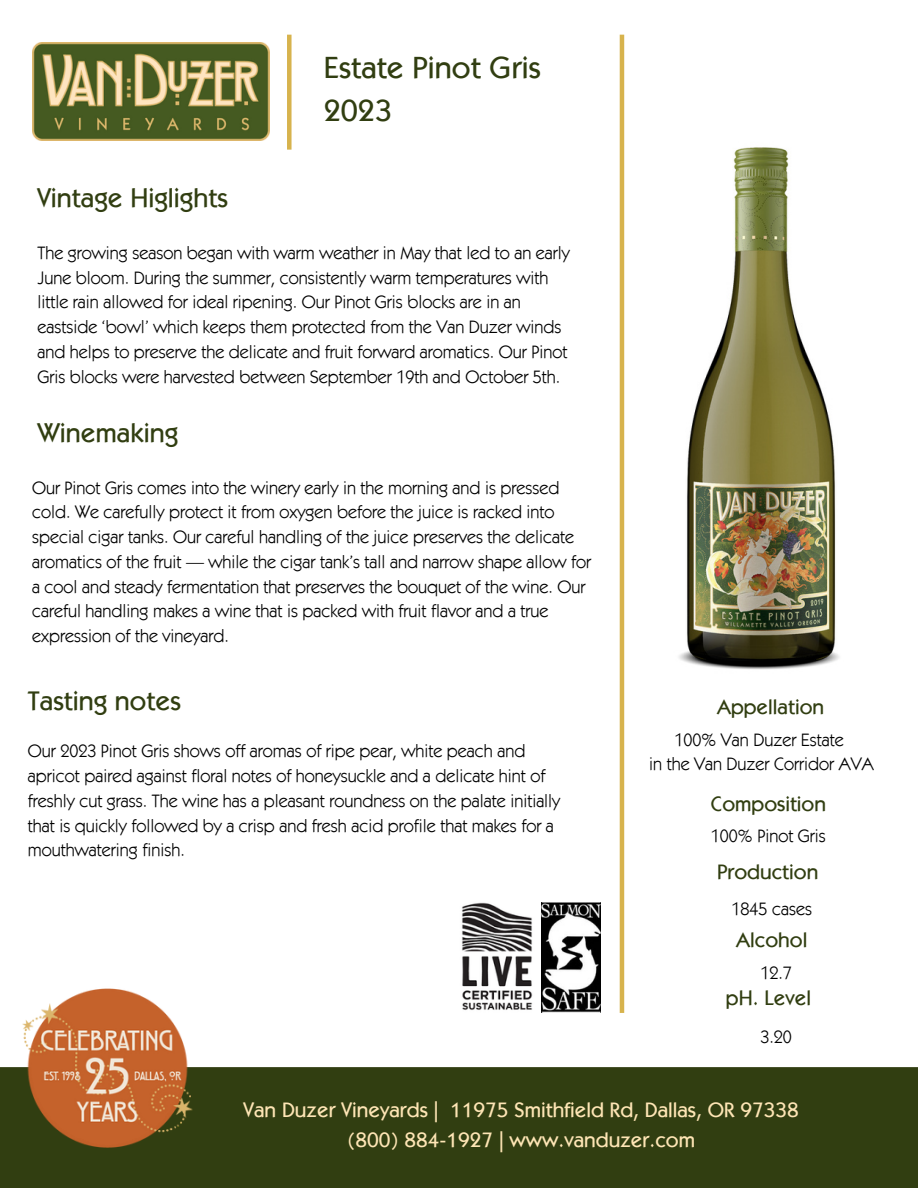
<style>
.page{position:relative;width:918px;height:1188px;background:#fff}
.page>*{position:absolute;margin:0;border:0;box-sizing:border-box;transform-origin:0 0}
.t1{font:500 30.75px/42.8px "Itc Kabel";color:#313e11}
.t2{font:500 27px "Itc Kabel";color:#313e11}
.t3{font:500 21px/29.2px "Itc Kabel";color:#fee5b5;text-align:center}
.t4{font:500 21px "Itc Kabel";color:#313e11}
.t5{font:18px/24.8px "Itc Kabel";color:#000}
</style>
<div class="page">
<div style="left:0;top:1067px;width:918px;height:121px;background:#313e11"></div>
<img style="left:32px;top:43px;width:237px;height:98px">
<hr style="left:620px;top:35px;width:4px;height:978px;background:#d7b34d">
<div style="left:287px;top:35px;width:5px;height:115px;background:#d7b34d"></div>
<img style="left:679px;top:147px;width:160px;height:523px">
<img style="left:17px;top:988px;width:181px;height:166px">
<img style="left:541px;top:902px;width:60px;height:110px">
<img style="left:462px;top:902px;width:71px;height:108px">
<p class="t2" style="left:37px;top:187px;width:192px">Vintage Higlights</p>
<p class="t1" style="left:324px;top:48px;width:218px">Estate Pinot Gris<br>2023</p>
<h3 class="t5" style="left:37px;top:241px;width:534px">The growing season began with warm weather in May that led to an early June bloom. During the summer, consistently warm temperatures with little rain allowed for ideal ripening. Our Pinot Gris blocks are in an eastside ‘bowl’ which keeps them protected from the Van Duzer winds and helps to preserve the delicate and fruit forward aromatics. Our Pinot Gris blocks were harvested between September 19th and October 5th.</h3>
<h2 class="t2" style="left:37px;top:421px;width:143px">Winemaking</h2>
<h3 class="t5" style="left:32px;top:476px;width:561px">Our Pinot Gris comes into the winery early in the morning and is pressed cold. We carefully protect it from oxygen before the juice is racked into special cigar tanks. Our careful handling of the juice preserves the delicate aromatics of the fruit — while the cigar tank’s tall and narrow shape allow for a cool and steady fermentation that preserves the bouquet of the wine. Our careful handling makes a wine that is packed with fruit flavor and a true expression of the vineyard.</h3>
<h3 class="t2" style="left:28px;top:689px;width:155px">Tasting notes</h3>
<p class="t5" style="left:28px;top:740px;width:534px">Our 2023 Pinot Gris shows off aromas of ripe pear, white peach and apricot paired against floral notes of honeysuckle and a delicate hint of freshly cut grass. The wine has a pleasant roundness on the palate initially that is quickly followed by a crisp and fresh acid profile that makes for a mouthwatering finish.</p>
<p class="t4" style="left:717px;top:698px;width:109px">Appellation</p>
<p class="t5" style="left:674px;top:728px;width:171px">100% Van Duzer Estate</p>
<p class="t5" style="left:649px;top:753px;width:226px">in the Van Duzer Corridor AVA</p>
<h3 class="t4" style="left:711px;top:795px;width:117px">Composition</h3>
<h3 class="t5" style="left:711px;top:824px;width:117px">100% Pinot Gris</h3>
<p class="t4" style="left:717px;top:864px;width:103px">Production</p>
<p class="t5" style="left:732px;top:898px;width:82px">1845 cases</p>
<p class="t4" style="left:736px;top:931px;width:73px">Alcohol</p>
<p class="t5" style="left:760px;top:962px;width:33px">12.7</p>
<p class="t4" style="left:726px;top:989px;width:87px">pH. Level</p>
<h3 class="t5" style="left:760px;top:1025px;width:33px">3.20</h3>
<h2 class="t3" style="left:244px;top:1097px;width:557px">Van Duzer Vineyards | 11975 Smithfield Rd, Dallas, OR 97338 (800) 884-1927 | www.vanduzer.com</h2>
</div>
